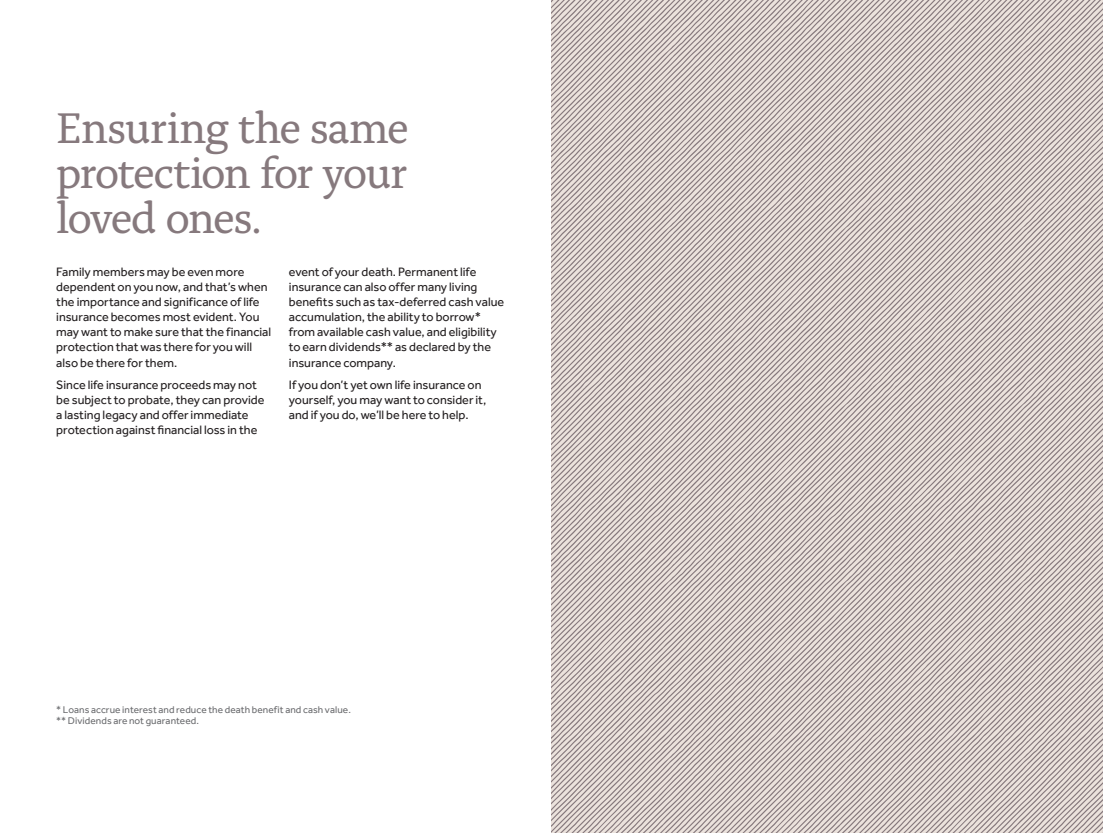
<style>
.page{position:relative;width:1103px;height:833px;background:#fff}
.page>*{position:absolute;margin:0;border:0;box-sizing:border-box;transform-origin:0 0}
.t1{font:45px/45px "Alda OT";letter-spacing:-.04em;color:#86797d;text-align:justify}
.t2{font:12.5px/15px "NYLIC Effra";color:#231f20}
.t3{font:10px/11.2px "NYLIC Effra";letter-spacing:.01em;color:#6c6d70}
</style>
<div class="page">
<svg style="left:551px;top:0;width:551px;height:832px;background:#ccc2bf"></svg>
<h1 class="t1" style="left:56px;top:109px;width:354px">Ensuring the same protection for your loved ones.</h1>
<p class="t2" style="left:56px;top:264px;width:216px">Family members may be even more dependent on you now, and that’s when the importance and significance of life insurance becomes most evident. You may want to make sure that the financial protection that was there for you will also be there for them.</p>
<p class="t2" style="left:56px;top:377px;width:210px">Since life insurance proceeds may not be subject to probate, they can provide a lasting legacy and offer immediate protection against financial loss in the</p>
<p class="t2" style="left:289px;top:264px;width:217px">event of your death. Permanent life insurance can also offer many living benefits such as tax-deferred cash value accumulation, the ability to borrow* from available cash value, and eligibility to earn dividends** as declared by the insurance company.</p>
<p class="t2" style="left:289px;top:377px;width:199px">If you don’t yet own life insurance on yourself, you may want to consider it, and if you do, we’ll be here to help.</p>
<p class="t3" style="left:56px;top:703px;width:296px">* Loans accrue interest and reduce the death benefit and cash value. ** Dividends are not guaranteed.</p>
</div>
